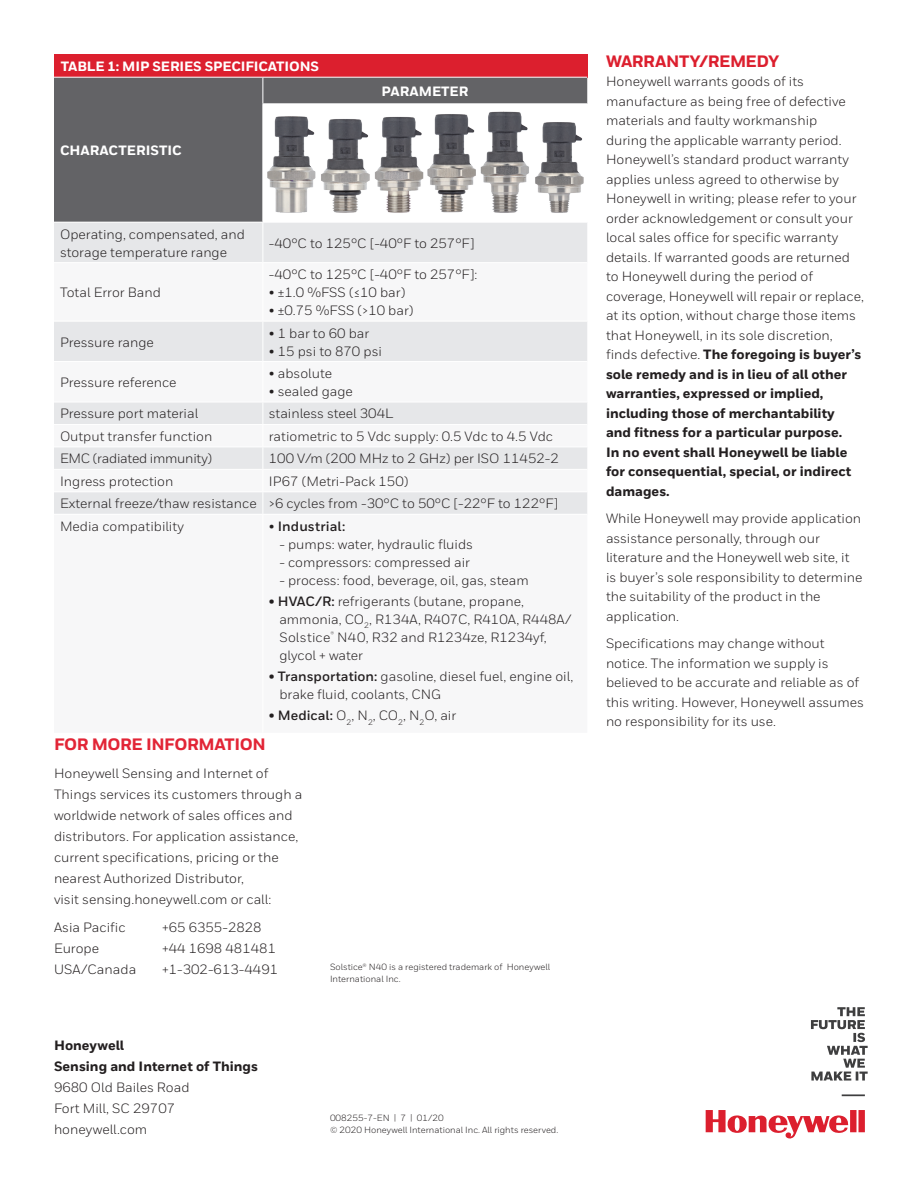
<style>
.page{position:relative;width:918px;height:1188px;background:#fff}
.page>*{position:absolute;margin:0;border:0;box-sizing:border-box;transform-origin:0 0}
.t1{font:800 16.5px "Honeywell Sans";letter-spacing:-.025em;color:#e22536}
._09_Inside__Body_Hea{font:800 16.5px "Honeywell Sans";letter-spacing:-.025em;color:#dc1f2e}
.Body_Copy{font:13.5px/19.5px "Honeywell Sans";color:#231f20}
.t2{font:800 13.5px "Honeywell Sans";letter-spacing:-.01em;color:#fff}
.t3{font:800 13.5px/21px "Honeywell Sans";color:#231f20}
.Body_Copy-2{font:13.5px "Honeywell Sans";letter-spacing:-.02em;color:#231f20}
.t4{font:700 13.5px "Honeywell Sans";letter-spacing:.005em;color:#231f20}
.Body_Copy-3{font:9px/12px "Honeywell Sans";color:#231f20}
.s1{font-weight:400}
.s2{font-weight:700}
.s3{font-weight:800}
</style>
<div class="page">
<hr style="left:842px;top:1094px;width:23px;height:2px;background:#3e3e3f">
<svg style="left:811px;top:1007px;width:57px;height:74px"></svg>
<svg style="left:706px;top:1110px;width:159px;height:29px"></svg>
<div style="left:54px;top:54px;width:533px;height:23px;background:#dc1f2e"></div>
<svg style="left:54px;top:78px;width:533px;height:144px;background:#6d6d70"></svg>
<div style="left:54px;top:223px;width:533px;height:39px;background:#e6e7e9"></div>
<svg style="left:54px;top:322px;width:533px;height:192px;fill:#e6e7e9"></svg>
<svg style="left:262px;top:78px;width:1px;height:25px"></svg>
<hr style="left:262px;top:103px;width:325px;height:1px;background:#fff">
<hr style="left:262px;top:104px;width:1px;height:118px;background:#fff">
<hr style="left:262px;top:223px;width:1px;height:39px;background:#fff">
<hr style="left:262px;top:322px;width:1px;height:39px;background:#fff">
<hr style="left:54px;top:361px;width:209px;height:1px;background:#fff">
<hr style="left:263px;top:361px;width:324px;height:1px;background:#fff">
<hr style="left:262px;top:362px;width:1px;height:40px;background:#fff">
<hr style="left:54px;top:402px;width:209px;height:1px;background:#fff">
<hr style="left:263px;top:402px;width:324px;height:1px;background:#fff">
<hr style="left:54px;top:424px;width:209px;height:1px;background:#fff">
<hr style="left:263px;top:424px;width:324px;height:1px;background:#fff">
<hr style="left:54px;top:447px;width:209px;height:1px;background:#fff">
<hr style="left:263px;top:447px;width:324px;height:1px;background:#fff">
<hr style="left:54px;top:469px;width:209px;height:1px;background:#fff">
<hr style="left:263px;top:469px;width:324px;height:1px;background:#fff">
<hr style="left:54px;top:491px;width:209px;height:1px;background:#fff">
<hr style="left:263px;top:491px;width:324px;height:1px;background:#fff">
<svg style="left:262px;top:403px;width:1px;height:111px"></svg>
<img style="left:264px;top:109px;width:323px;height:110px">
<p class="t2" style="left:61px;top:58px;width:260px">TABLE 1: MIP SERIES SPECIFICATIONS</p>
<p class="t2" style="left:60px;top:142px;width:123px">CHARACTERISTIC</p>
<p class="t2" style="left:382px;top:83px;width:88px">PARAMETER</p>
<p class="Body_Copy" style="left:60px;top:225px;width:187px;line-height:18px">Operating, compensated, and storage temperature range</p>
<p class="Body_Copy" style="left:269px;top:233px;width:207px">-40°C to 125°C [-40°F to 257°F]</p>
<p class="Body_Copy" style="left:60px;top:283px;width:102px">Total Error Band</p>
<p class="Body_Copy" style="left:269px;top:265px;width:210px">-40°C to 125°C [-40°F to 257°F]:</p>
<p class="Body_Copy" style="left:269px;top:283px;width:138px">• ±1.0 %FSS (≤10 bar)</p>
<p class="Body_Copy" style="left:269px;top:301px;width:146px">• ±0.75 %FSS (&gt;10 bar)</p>
<p class="Body_Copy" style="left:60px;top:332px;width:95px">Pressure range</p>
<p class="Body_Copy" style="left:60px;top:373px;width:118px">Pressure reference</p>
<p class="Body_Copy" style="left:269px;top:323px;width:102px">• 1 bar to 60 bar</p>
<p class="Body_Copy" style="left:269px;top:341px;width:115px">• 15 psi to 870 psi</p>
<p class="Body_Copy" style="left:269px;top:364px;width:65px">• absolute</p>
<p class="Body_Copy" style="left:269px;top:382px;width:86px">• sealed gage</p>
<p class="Body_Copy" style="left:60px;top:404px;width:140px">Pressure port material</p>
<p class="Body_Copy" style="left:269px;top:404px;width:126px">stainless steel 304L</p>
<p class="Body_Copy" style="left:60px;top:427px;width:154px">Output transfer function</p>
<p class="Body_Copy" style="left:269px;top:427px;width:286px">ratiometric to 5 Vdc supply: 0.5 Vdc to 4.5 Vdc</p>
<p class="Body_Copy-2" style="left:60px;top:451px;width:154px">EMC (radiated immunity)</p>
<p class="Body_Copy" style="left:269px;top:449px;width:292px">100 V/m (200 MHz to 2 GHz) per ISO 11452-2</p>
<p class="Body_Copy" style="left:60px;top:471px;width:115px">Ingress protection</p>
<p class="Body_Copy" style="left:269px;top:471px;width:141px">IP67 (Metri-Pack 150)</p>
<p class="Body_Copy" style="left:60px;top:494px;width:198px">External freeze/thaw resistance</p>
<p class="Body_Copy" style="left:269px;top:494px;width:291px">&gt;6 cycles from -30°C to 50°C [-22°F to 122°F]</p>
<p class="Body_Copy" style="left:60px;top:516px;width:126px">Media compatibility</p>
<p class="t4" style="left:269px;top:518px;width:78px"><span class="s1">•</span> Industrial:</p>
<p class="Body_Copy" style="left:279px;top:534px;width:195px">- pumps: water, hydraulic fluids</p>
<p class="Body_Copy" style="left:279px;top:552px;width:192px">- compressors: compressed air</p>
<p class="Body_Copy" style="left:279px;top:570px;width:251px">- process: food, beverage, oil, gas, steam</p>
<p class="Body_Copy" style="left:279px;top:592px;width:294px;line-height:18px;text-indent:-10px"><span class="s2">• HVAC/R:</span> refrigerants (butane, propane, ammonia, CO<sub>2</sub>, R134A, R407C, R410A, R448A/ Solstice<sup>®</sup> N40, R32 and R1234ze, R1234yf, glycol + water</p>
<p class="Body_Copy" style="left:279px;top:668px;width:295px;line-height:18px;text-indent:-10px"><span class="s2">• Transportation:</span> gasoline, diesel fuel, engine oil, brake fluid, coolants, CNG</p>
<p class="Body_Copy" style="left:269px;top:706px;width:189px"><span class="s2">• Medical:</span> O<sub>2</sub>, N<sub>2</sub>, CO<sub>2</sub>, N<sub>2</sub>O, air</p>
<p class="t1" style="left:54px;top:735px;width:213px">FOR MORE INFORMATION</p>
<p class="Body_Copy" style="left:54px;top:763px;width:250px;line-height:21px">Honeywell Sensing and Internet of Things services its customers through a worldwide network of sales offices and distributors. For application assistance, current specifications, pricing or the nearest Authorized Distributor,<br>visit sensing.honeywell.com or call:</p>
<p class="Body_Copy" style="left:54px;top:918px;width:73px">Asia Pacific</p>
<p class="Body_Copy" style="left:162px;top:918px;width:101px">+65 6355-2828</p>
<p class="Body_Copy" style="left:54px;top:939px;width:47px">Europe</p>
<p class="Body_Copy" style="left:162px;top:939px;width:116px">+44 1698 481481</p>
<p class="Body_Copy" style="left:54px;top:960px;width:84px">USA/Canada</p>
<p class="Body_Copy" style="left:162px;top:960px;width:118px">+1-302-613-4491</p>
<p class="t3" style="left:54px;top:1035px;width:205px">Honeywell<br>Sensing and Internet of Things</p>
<p class="Body_Copy" style="left:54px;top:1078px;width:137px">9680 Old Bailes Road</p>
<p class="Body_Copy" style="left:54px;top:1099px;width:123px">Fort Mill, SC 29707</p>
<p class="Body_Copy" style="left:54px;top:1120px;width:95px">honeywell.com</p>
<p class="Body_Copy-3" style="left:330px;top:961px;width:222px">Solstice® N40 is a registered trademark of Honeywell<br>International Inc.</p>
<p class="Body_Copy-3" style="left:330px;top:1112px;width:115px">008255-7-EN | 7 | 01/20</p>
<p class="Body_Copy-3" style="left:330px;top:1124px;width:230px">© 2020 Honeywell International Inc. All rights reserved.</p>
<p class="_09_Inside__Body_Hea" style="left:606px;top:51px;width:175px">WARRANTY/REMEDY</p>
<p class="Body_Copy" style="left:606px;top:72px;width:259px">Honeywell warrants goods of its manufacture as being free of defective materials and faulty workmanship<br>during the applicable warranty period.<br>Honeywell’s standard product warranty applies unless agreed to otherwise by Honeywell in writing; please refer to your order acknowledgement or consult your local sales office for specific warranty details. If warranted goods are returned to Honeywell during the period of coverage, Honeywell will repair or replace, at its option, without charge those items that Honeywell, in its sole discretion, finds defective. <span class="s3">The foregoing is buyer’s sole remedy and is in lieu of all other warranties, expressed or implied, including those of merchantability<br>and fitness for a particular purpose.<br>In no event shall Honeywell be liable for consequential, special, or indirect damages.</span></p>
<p class="Body_Copy" style="left:606px;top:509px;width:258px">While Honeywell may provide application assistance personally, through our literature and the Honeywell web site, it is buyer’s sole responsibility to determine the suitability of the product in the application.</p>
<p class="Body_Copy" style="left:606px;top:634px;width:259px">Specifications may change without notice. The information we supply is believed to be accurate and reliable as of this writing. However, Honeywell assumes no responsibility for its use.</p>
</div>
